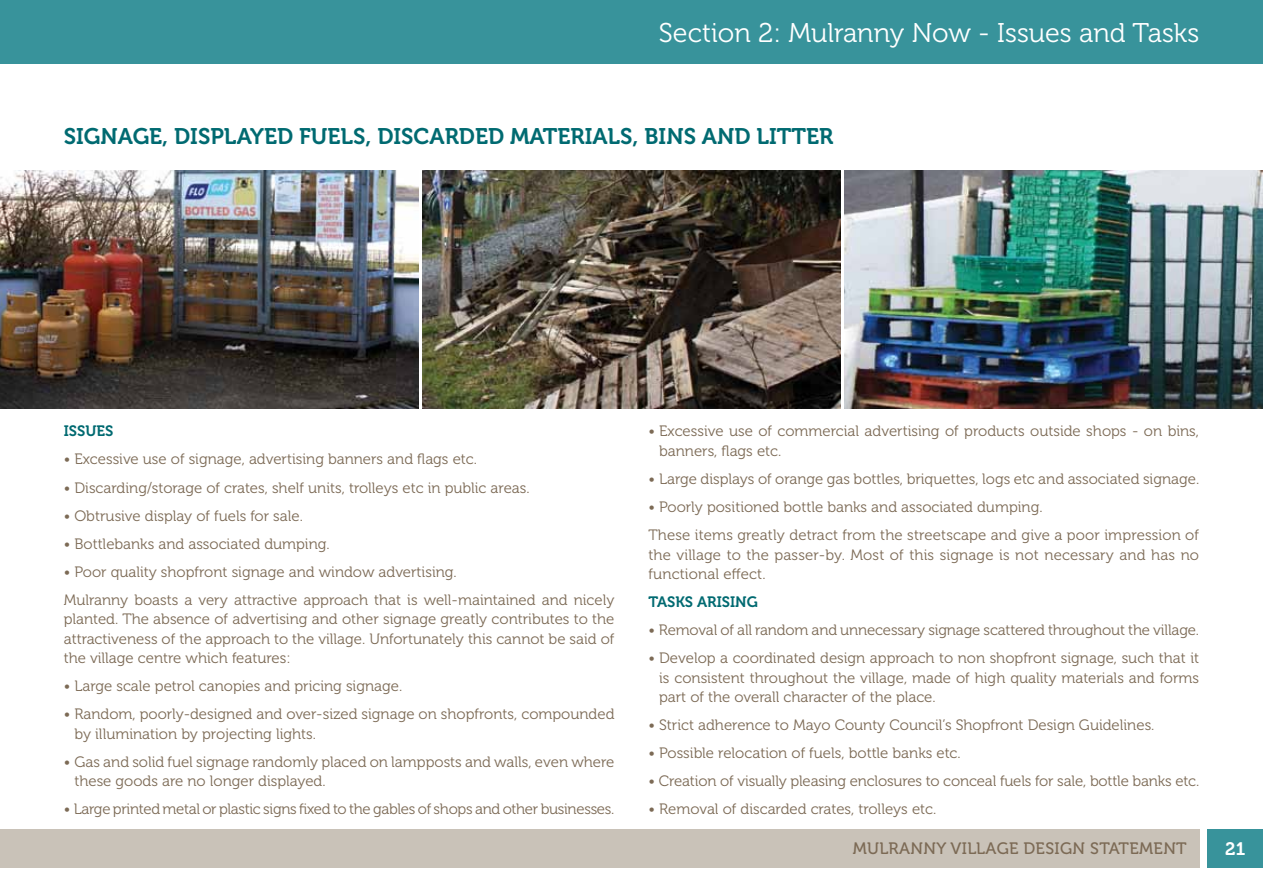
<style>
.page{position:relative;width:1263px;height:893px;background:#fff}
.page>*{position:absolute;margin:0;border:0;box-sizing:border-box;transform-origin:0 0}
.t1{font:27px "Museo 300";color:#fff}
.t2{font:22.5px "Museo 700";color:#006a71}
.t3{font:18px "Museo 700";color:#fff}
.t4{font:16.5px "Museo 500";letter-spacing:.075em;color:#7c6a55}
.t5{font:15px/19.5px "Museo 300";color:#7c6a55}
.t6{font:15px "Museo 300";letter-spacing:-.02em;color:#7c6a55}
.t7{font:15px "Museo 700";color:#006a71}
</style>
<div class="page">
<div style="left:0;top:829px;width:1199px;height:38px;background:#c9c2b8"></div>
<div style="left:1208px;top:829px;width:55px;height:38px;background:#38939b"></div>
<div style="left:0;top:0;width:1263px;height:64px;background:#38939b"></div>
<img style="left:0;top:170px;width:419px;height:238px">
<img style="left:422px;top:170px;width:418px;height:238px">
<img style="left:845px;top:170px;width:418px;height:238px">
<h1 class="t1" style="left:659px;top:18px;width:542px">Section 2: Mulranny Now - Issues and Tasks</h1>
<h2 class="t2" style="left:64px;top:124px;width:28px">SIGNAG</h2>
<h2 class="t2" style="left:149px;top:124px;width:32px">E, DISP</h2>
<h2 class="t2" style="left:224px;top:124px;width:67px">LAYEDFU</h2>
<h2 class="t2" style="left:328px;top:124px;width:58px">ELS, DISCARD</h2>
<h2 class="t2" style="left:475px;top:124px;width:28px">EDMAT</h2>
<h2 class="t2" style="left:557px;top:124px;width:94px">ERIALS, BINSAND</h2>
<h2 class="t2" style="left:756px;top:124px;width:73px">LITTER</h2>
<p class="t7" style="left:64px;top:423px;width:51px">ISSUES</p>
<p class="t5" style="left:64px;top:450px;width:415px">• Excessive use of signage, advertising banners and flags etc.</p>
<p class="t5" style="left:64px;top:478px;width:467px">• Discarding/storage of crates, shelf units, trolleys etc in public areas.</p>
<p class="t5" style="left:64px;top:506px;width:241px">• Obtrusive display of fuels for sale.</p>
<p class="t5" style="left:64px;top:534px;width:267px">• Bottlebanks and associated dumping.</p>
<p class="t5" style="left:64px;top:558px;width:552px;line-height:28px">• Poor quality shopfront signage and window advertising.<br>Mulranny boasts a very attractive approach that is well-maintained and nicely</p>
<p class="t5" style="left:64px;top:609px;width:552px;text-align:justify">planted. The absence of advertising and other signage greatly contributes to the attractiveness of the approach to the village. Unfortunately this cannot be said of the village centre which features:</p>
<p class="t5" style="left:64px;top:676px;width:340px">• Large scale petrol canopies and pricing signage.</p>
<p class="t5" style="left:74px;top:704px;width:541px;text-indent:-11px">• Random, poorly-designed and over-sized signage on shopfronts, compounded by illumination by projecting lights.</p>
<p class="t5" style="left:74px;top:752px;width:541px;text-indent:-11px">• G as and solid fuel signage randomly placed on lampposts and walls, even where these goods are no longer displayed.</p>
<p class="t6" style="left:64px;top:801px;width:552px">• Large printed metal or plastic signs fixed to the gables of shops and other businesses.</p>
<p class="t5" style="left:659px;top:422px;width:541px;text-indent:-11px">• Excessive use of commercial advertising of products outside shops - on bins, banners, flags etc.</p>
<p class="t5" style="left:648px;top:469px;width:552px">• Large displays of orange gas bottles, briquettes, logs etc and associated signage.</p>
<p class="t5" style="left:648px;top:493px;width:552px;line-height:28px">• Poorly positioned bottle banks and associated dumping.<br>These items greatly detract from the streetscape and give a poor impression of</p>
<p class="t5" style="left:648px;top:545px;width:552px">the village to the passer-by. Most of this signage is not necessary and has no functional effect.</p>
<p class="t7" style="left:648px;top:593px;width:68px">TASKS ARISING</p>
<p class="t5" style="left:648px;top:620px;width:552px">• Removal of all random and unnecessary signage scattered throughout the village.</p>
<p class="t5" style="left:659px;top:648px;width:541px;text-align:justify;text-indent:-11px">• Develop a coordinated design approach to non shopfront signage, such that it is consistent throughout the village, made of high quality materials and forms part of the overall character of the place.</p>
<p class="t5" style="left:648px;top:715px;width:507px">• Strict adherence to Mayo County Council’s Shopfront Design Guidelines.</p>
<p class="t5" style="left:648px;top:743px;width:314px">• Possible relocation of fuels, bottle banks etc.</p>
<p class="t5" style="left:648px;top:771px;width:552px">• Creation of visually pleasing enclosures to conceal fuels for sale, bottle banks etc.</p>
<p class="t5" style="left:648px;top:799px;width:289px">• Removal of discarded crates, trolleys etc.</p>
<p class="t4" style="left:853px;top:840px;width:335px">MULRANNY VILLAGE DESIGN STATEMENT</p>
<p class="t3" style="left:1225px;top:839px;width:22px">21</p>
</div>
